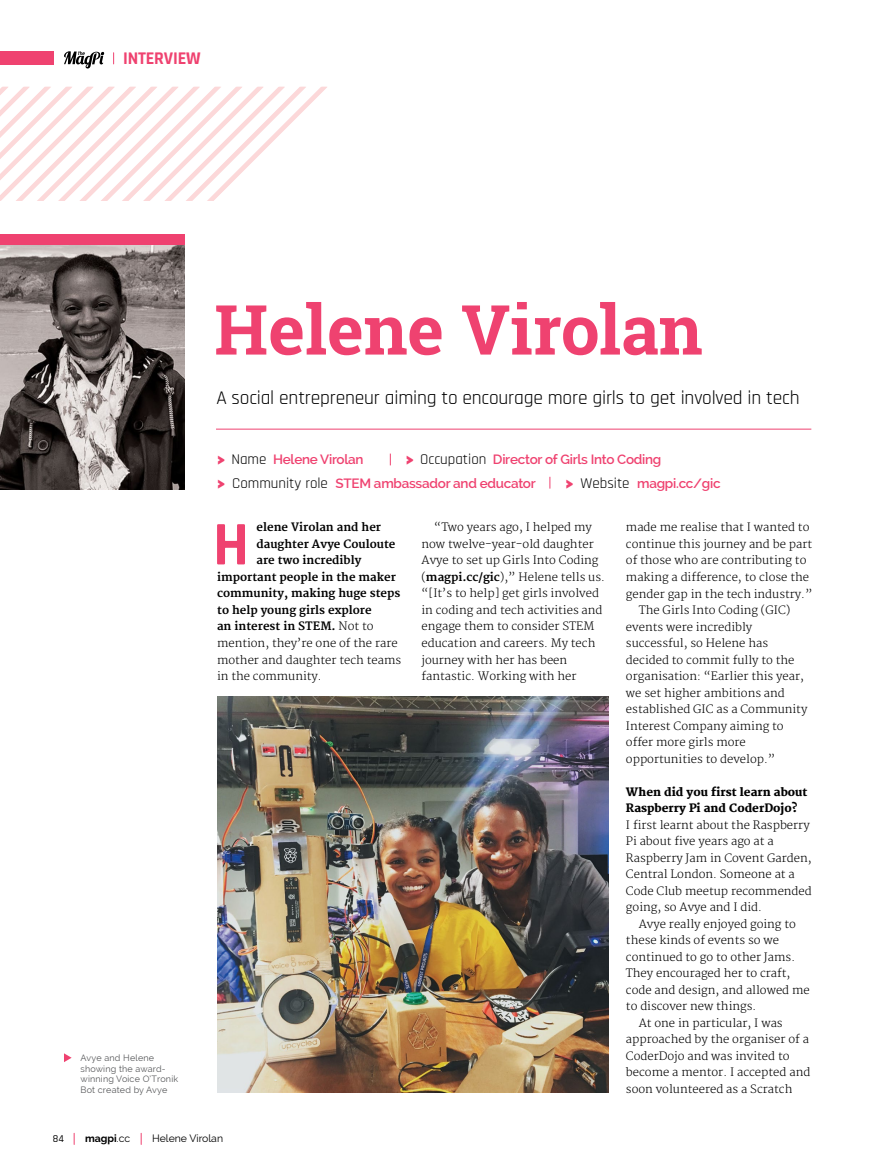
<style>
.page{position:relative;width:893px;height:1174px;background:#fff}
.page>*{position:absolute;margin:0;border:0;box-sizing:border-box;transform-origin:0 0}
.t1{font:700 69px "Roboto Slab";color:#ef4270}
.t2{font:700 62.55px "Rajdhani";color:#ef4270}
.t3{font:19.5px "Rajdhani";letter-spacing:-.01em;color:#000}
.t4{font:700 18px "Rajdhani";letter-spacing:-.01em;color:#ef4270}
.t5{font:600 13.5px/23.2px "Raleway";letter-spacing:-.02em;color:#ef4270}
.t6{font:300 11.25px/16.5px "Merriweather";color:#000}
.t7{font:700 11.25px "Merriweather";color:#000}
.t8{font:800 11.25px/16.5px "Merriweather";color:#000}
.t9{font:10.5px "Raleway";color:#000}
.t10{font:700 10.5px "Raleway";color:#000}
.t11{font:500 10.5px "Rajdhani";color:#000}
.t12{font:9px/10.5px "Raleway";letter-spacing:.02em;color:#58595b}
.s1{font-weight:900;font-size:15px}
.s2{font-family:"Rajdhani";font-weight:400;font-size:15px;color:#000}
.s3{font-weight:300}
.s4{font-weight:700}
.s5{font-weight:400}
</style>
<div class="page">
<div style="left:0;top:51px;width:53px;height:13px;background:#ef4270"></div>
<svg style="left:0;top:87px;width:327px;height:114px"></svg>
<img style="left:0;top:245px;width:185px;height:244px">
<div style="left:0;top:234px;width:185px;height:11px;background:#ef4270"></div>
<hr style="left:216px;top:429px;width:595px;height:1px;background:#ef4270">
<svg style="left:390px;top:453px;width:1px;height:12px"></svg>
<svg style="left:64px;top:1053px;width:8px;height:9px"></svg>
<img style="left:217px;top:696px;width:392px;height:396px">
<svg style="left:64px;top:51px;width:40px;height:17px"></svg>
<h3 class="t4" style="left:123px;top:48px;width:79px">INTERVIEW</h3>
<p class="t12" style="left:80px;top:1052px;width:99px">Avye and Helene showing the award&shy;winning Voice O’Tronik<br>Bot created by Avye</p>
<h1 class="t1" style="left:214px;top:282px;width:490px">Helene Virolan</h1>
<h3 class="t3" style="left:216px;top:387px;width:585px">A social entrepreneur aiming to encourage more girls to get involved in tech</h3>
<p class="t5" style="left:565px;top:448px;width:157px;text-indent:-160px"><span class="s1">&gt;</span> <span class="s2">Occupation</span> Director of Girls Into Coding<br><span class="s1">&gt;</span> <span class="s2">Website</span> magpi.cc/gic</p>
<p class="t5" style="left:217px;top:448px;width:320px"><span class="s1">&gt;</span> <span class="s2">Name</span> Helene Virolan<br><span class="s1">&gt;</span> <span class="s2">Community role</span> STEM ambassador and educator</p>
<h2 class="t2" style="left:213px;top:506px;width:38px">H</h2>
<p class="t7" style="left:257px;top:521px;width:126px">elene Virolan and her</p>
<p class="t7" style="left:257px;top:537px;width:140px">daughter Avye Couloute</p>
<p class="t7" style="left:257px;top:554px;width:106px">are two incredibly</p>
<p class="t7" style="left:217px;top:570px;width:180px">important people in the maker</p>
<p class="t7" style="left:217px;top:587px;width:185px">community, making huge steps</p>
<p class="t7" style="left:217px;top:603px;width:156px">to help young girls explore</p>
<p class="t7" style="left:217px;top:620px;width:158px">an interest in STEM. <span class="s3">Not to</span></p>
<p class="t6" style="left:217px;top:635px;width:182px">mention, they’re one of the rare</p>
<p class="t6" style="left:217px;top:651px;width:186px">mother and daughter tech teams</p>
<p class="t6" style="left:217px;top:668px;width:106px">in the community.</p>
<p class="t6" style="left:421px;top:519px;width:185px;text-indent:13px">“Two years ago, I helped my now twelve-year-old daughter<br>Avye to set up Girls Into Coding (<span class="s4">magpi.cc/gic</span>),” Helene tells us. “[It’s to help] get girls involved in coding and tech activities and engage them to consider STEM education and careers. My tech journey with her has been fantastic. Working with her</p>
<p class="t6" style="left:626px;top:519px;width:185px">made me realise that I wanted to</p>
<p class="t6" style="left:626px;top:536px;width:188px">continue this journey and be part</p>
<p class="t6" style="left:626px;top:552px;width:182px">of those who are contributing to</p>
<p class="t6" style="left:626px;top:569px;width:185px">making a difference, to close the</p>
<p class="t6" style="left:626px;top:586px;width:188px">gender gap in the tech industry.”</p>
<p class="t6" style="left:639px;top:602px;width:153px">The Girls Into Coding (GIC)</p>
<p class="t6" style="left:626px;top:619px;width:128px">events were incredibly</p>
<p class="t6" style="left:626px;top:635px;width:144px">successful, so Helene has</p>
<p class="t6" style="left:626px;top:652px;width:170px">decided to commit fully to the</p>
<p class="t6" style="left:626px;top:668px;width:180px">organisation: “Earlier this year,</p>
<p class="t6" style="left:626px;top:685px;width:160px">we set higher ambitions and</p>
<p class="t6" style="left:626px;top:701px;width:183px">established GIC as a Community</p>
<p class="t6" style="left:626px;top:718px;width:159px">Interest Company aiming to</p>
<p class="t6" style="left:626px;top:734px;width:121px">offer more girls more</p>
<p class="t6" style="left:626px;top:751px;width:151px">opportunities to develop.”</p>
<p class="t8" style="left:626px;top:784px;width:183px">When did you first learn about<br>Raspberry Pi and CoderDojo?</p>
<p class="t6" style="left:626px;top:817px;width:187px">I first learnt about the Raspberry<br>Pi about five years ago at a<br>Raspberry Jam in Covent Garden,<br>Central London. Someone at a<br>Code Club meetup recommended going, so Avye and I did.</p>
<p class="t6" style="left:639px;top:916px;width:159px">Avye really enjoyed going to</p>
<p class="t6" style="left:626px;top:932px;width:155px">these kinds of events so we</p>
<p class="t6" style="left:626px;top:949px;width:171px">continued to go to other Jams.</p>
<p class="t6" style="left:626px;top:965px;width:166px">They encouraged her to craft,</p>
<p class="t6" style="left:626px;top:982px;width:185px">code and design, and allowed me</p>
<p class="t6" style="left:626px;top:998px;width:132px">to discover new things.</p>
<p class="t6" style="left:639px;top:1015px;width:145px">At one in particular, I was</p>
<p class="t6" style="left:626px;top:1031px;width:184px">approached by the organiser of a</p>
<p class="t6" style="left:626px;top:1048px;width:165px">CoderDojo and was invited to</p>
<p class="t6" style="left:626px;top:1064px;width:186px">become a mentor. I accepted and</p>
<p class="t6" style="left:626px;top:1081px;width:168px">soon volunteered as a Scratch</p>
<p class="t11" style="left:53px;top:1132px;width:13px">84</p>
<p class="t10" style="left:85px;top:1132px;width:47px">magpi<span class="s5">.cc</span></p>
<p class="t9" style="left:152px;top:1132px;width:73px">Helene Virolan</p>
</div>
